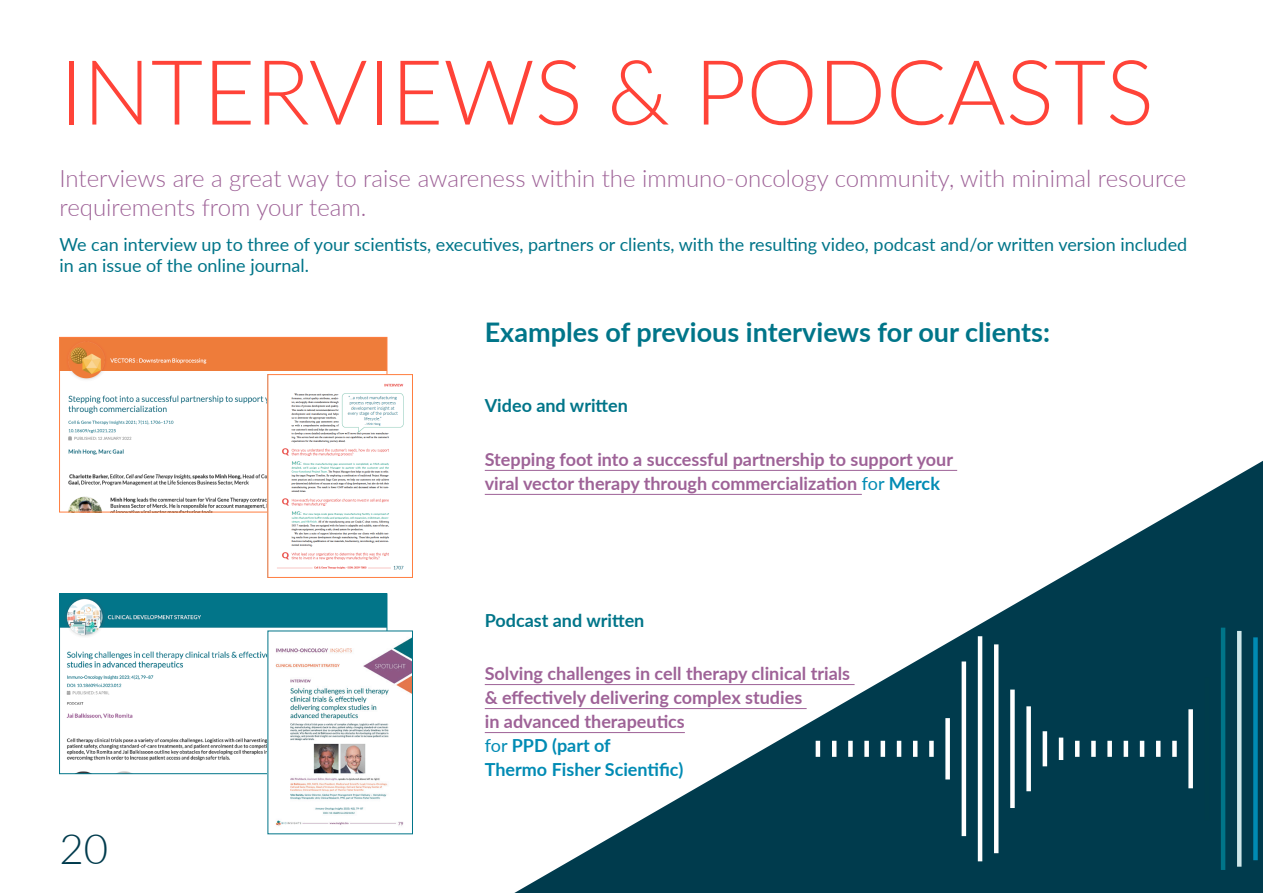
<style>
.page{position:relative;width:1263px;height:893px;background:#fff}
.page>*{position:absolute;margin:0;border:0;box-sizing:border-box;transform-origin:0 0}
.t1{font:300 90px "Lato";color:#ff4338}
.t2{font:300 42px "Lato";color:#003b4d}
.Head_1{font:700 27px "Lato";color:#007589}
.Emphasis{font:300 24px/28.8px "Lato";color:#9e6297}
.t3{font:700 18px/24px "Lato";color:#9e6297}
.t4{font:18px/21.6px "Lato";color:#007589}
.Intro_highlight_text{font:700 18px "Lato";color:#007589}
.s1{font-weight:400;color:#008bb4}
.s2{color:#008bb4}
</style>
<div class="page">
<svg style="left:514px;top:461px;width:749px;height:432px"></svg>
<div style="left:945px;top:718px;width:5px;height:61px;background:#fff"></div>
<hr style="left:962px;top:661px;width:4px;height:175px;background:#fff">
<hr style="left:978px;top:636px;width:4px;height:225px;background:#fff">
<hr style="left:994px;top:644px;width:4px;height:209px;background:#fff">
<div style="left:1010px;top:690px;width:5px;height:118px;background:#fff"></div>
<div style="left:1026px;top:706px;width:5px;height:85px;background:#fff"></div>
<hr style="left:1043px;top:731px;width:4px;height:35px;background:#fff">
<hr style="left:1059px;top:738px;width:4px;height:22px;background:#fff">
<hr style="left:1075px;top:741px;width:4px;height:16px;background:#fff">
<div style="left:1091px;top:741px;width:5px;height:16px;background:#fff"></div>
<div style="left:1107px;top:741px;width:5px;height:16px;background:#fff"></div>
<div style="left:1123px;top:741px;width:5px;height:16px;background:#fff"></div>
<hr style="left:1140px;top:741px;width:4px;height:16px;background:#fff">
<hr style="left:1156px;top:741px;width:4px;height:16px;background:#fff">
<div style="left:1172px;top:741px;width:5px;height:16px;background:#fff"></div>
<hr style="left:832px;top:741px;width:4px;height:16px;background:#fff">
<div style="left:848px;top:741px;width:5px;height:16px;background:#fff"></div>
<div style="left:864px;top:741px;width:5px;height:16px;background:#fff"></div>
<hr style="left:881px;top:741px;width:4px;height:16px;background:#fff">
<hr style="left:897px;top:741px;width:4px;height:16px;background:#fff">
<hr style="left:913px;top:741px;width:4px;height:16px;background:#fff">
<div style="left:929px;top:741px;width:5px;height:16px;background:#fff"></div>
<hr style="left:816px;top:741px;width:4px;height:16px;background:#fff">
<svg style="left:1262px;top:741px;width:1px;height:16px"></svg>
<div style="left:1188px;top:709px;width:5px;height:79px;background:#fff"></div>
<div style="left:1204px;top:677px;width:5px;height:143px;background:#003c4b"></div>
<hr style="left:1221px;top:628px;width:4px;height:242px;background:#007589">
<hr style="left:1237px;top:631px;width:4px;height:236px;background:#cee7ea">
<div style="left:1253px;top:637px;width:5px;height:223px;background:#008bb4"></div>
<img style="left:61px;top:595px;width:324px;height:177px">
<div style="left:59px;top:593px;width:328px;height:181px;border:1px solid #007589"></div>
<img style="left:270px;top:633px;width:141px;height:193px">
<div style="left:268px;top:631px;width:145px;height:203px;border:1px solid #007589"></div>
<hr style="left:485px;top:470px;width:472px;height:1px;background:#9e6297">
<hr style="left:485px;top:494px;width:377px;height:1px;background:#9e6297">
<hr style="left:485px;top:684px;width:369px;height:1px;background:#9e6297">
<hr style="left:485px;top:708px;width:322px;height:1px;background:#9e6297">
<hr style="left:485px;top:732px;width:200px;height:1px;background:#9e6297">
<img style="left:61px;top:339px;width:324px;height:171px">
<div style="left:59px;top:337px;width:328px;height:175px;border:1px solid #ff7e40"></div>
<img style="left:270px;top:376px;width:134px;height:194px">
<div style="left:268px;top:374px;width:145px;height:204px;border:1px solid #ff7e40"></div>
<p class="t1" style="left:60px;top:30px;width:1096px">INTERVIEWS &amp; PODCASTS</p>
<p class="Emphasis" style="left:60px;top:163px;width:1128px">Interviews are a great way to raise awareness within the immuno-oncology community, with minimal resource requirements from your team.</p>
<p class="t4" style="left:60px;top:232px;width:1129px">We can interview up to three of your scientists, executives, partners or clients, with the resulting video, podcast and/or written version included in an issue of the online journal.</p>
<p class="Head_1" style="left:485px;top:312px;width:567px">Examples of previous interviews for our clients:</p>
<p class="Intro_highlight_text" style="left:485px;top:393px;width:145px">Video and written</p>
<p class="t3" style="left:485px;top:447px;width:470px">Stepping foot into a successful partnership to support your viral vector therapy through commercialization <span class="s1">for</span> <span class="s2">Merck</span></p>
<p class="Intro_highlight_text" style="left:485px;top:607px;width:161px">Podcast and written</p>
<h2 class="t2" style="left:60px;top:819px;width:50px">20</h2>
<p class="t3" style="left:485px;top:661px;width:367px">Solving challenges in cell therapy clinical trials &amp; effectively delivering complex studies<br>in advanced therapeutics<br><span class="s1">for</span> <span class="s2">PPD (part of<br>Thermo Fisher Scientific)</span></p>
</div>
